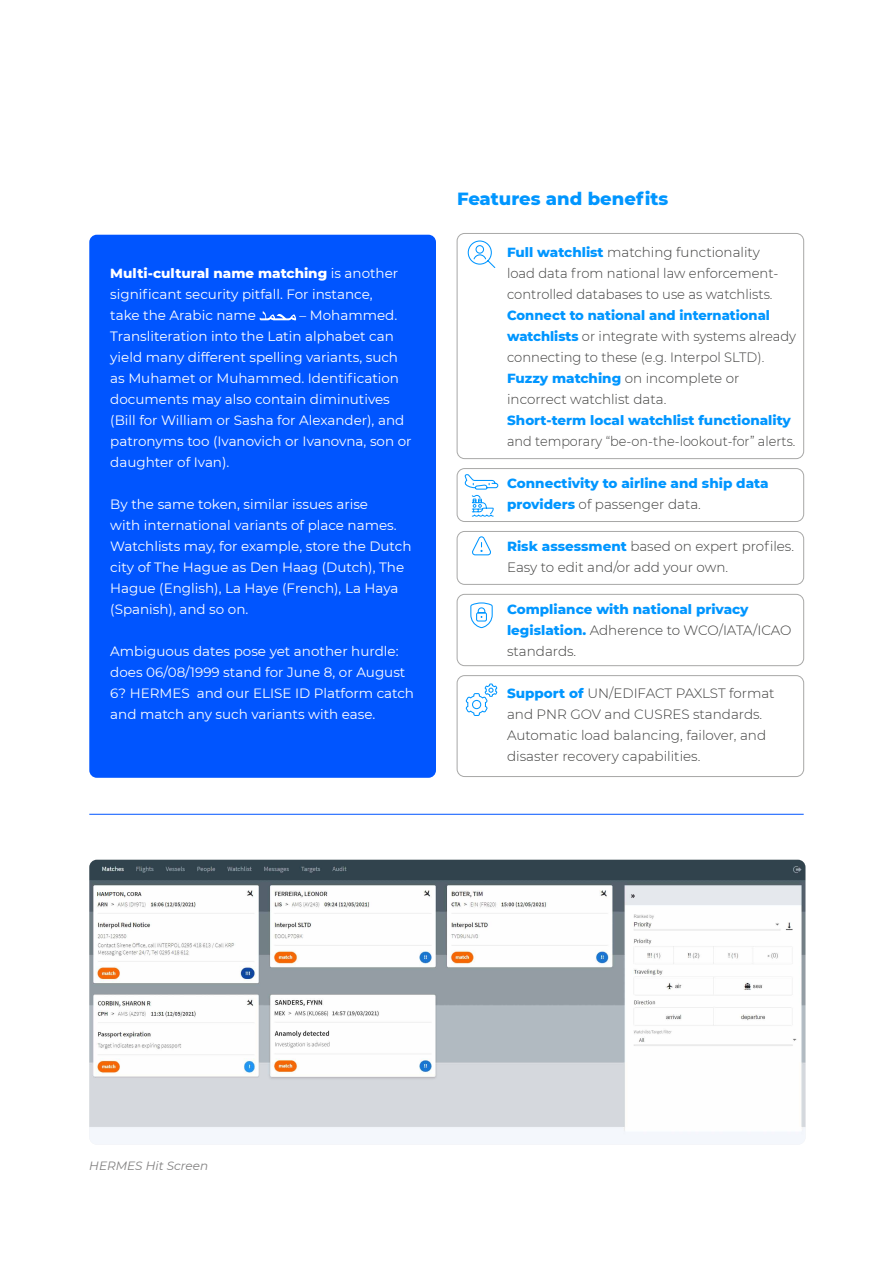
<style>
.page{position:relative;width:893px;height:1263px;background:#fff}
.page>*{position:absolute;margin:0;border:0;box-sizing:border-box;transform-origin:0 0}
.t1{font:800 18px "Montserrat";color:#0096ff}
.t2{font:13.5px/21px "Montserrat";color:#fff}
.t3{font:300 13.5px/21px "Montserrat";color:#3c3c3b}
.t4{font:800 13.5px/21px "Montserrat";color:#0096ff}
.t5{font:300 13.5px "Montserrat";color:#3c3c3b;scale:.95 1}
.t6{font:italic 12px "Montserrat";color:#818080}
.s1{font-weight:800}
.s2{font-weight:800;color:#0096ff}
.s3{font-weight:300;color:#3c3c3b}
</style>
<div class="page">
<img style="left:89px;top:860px;width:716px;height:285px">
<hr style="left:89px;top:814px;width:715px;height:1px;background:#05f">
<div style="left:457px;top:233px;width:347px;height:226px;border:1px solid #a8a8a7;border-radius:8px"></div>
<div style="left:457px;top:468px;width:347px;height:54px;border:1px solid #a8a8a7;border-radius:8px"></div>
<div style="left:457px;top:531px;width:347px;height:54px;border:1px solid #a8a8a7;border-radius:8px"></div>
<div style="left:457px;top:594px;width:347px;height:72px;border:1px solid #a8a8a7;border-radius:8px"></div>
<div style="left:457px;top:675px;width:347px;height:102px;border:1px solid #a8a8a7;border-radius:8px"></div>
<svg style="left:467px;top:240px;width:29px;height:28px"></svg>
<svg style="left:465px;top:683px;width:33px;height:33px"></svg>
<svg style="left:470px;top:602px;width:23px;height:27px"></svg>
<svg style="left:472px;top:536px;width:19px;height:20px"></svg>
<div style="left:89px;top:235px;width:347px;height:543px;background:#05f;border-radius:8px"></div>
<svg style="left:260px;top:311px;width:36px;height:9px"></svg>
<svg style="left:464px;top:474px;width:35px;height:43px"></svg>
<p class="t2" style="left:110px;top:263px;width:290px"><span class="s1">Multi-cultural name matching</span> is another significant security pitfall. For instance, take the Arabic name</p>
<p class="t2" style="left:110px;top:305px;width:303px;text-indent:189px">– Mohammed.<br>Transliteration into the Latin alphabet can yield many different spelling variants, such as Muhamet or Muhammed. Identification documents may also contain diminutives (Bill for William or Sasha for Alexander), and patronyms too (Ivanovich or Ivanovna, son or daughter of Ivan).</p>
<p class="t2" style="left:110px;top:494px;width:303px">By the same token, similar issues arise<br>with international variants of place names.<br>Watchlists may, for example, store the Dutch city of The Hague as Den Haag (Dutch), The Hague (English), La Haye (French), La Haya (Spanish), and so on.</p>
<p class="t2" style="left:110px;top:641px;width:305px">Ambiguous dates pose yet another hurdle: does 06/08/1999 stand for June 8, or August 6? HERMES and our ELISE ID Platform catch and match any such variants with ease.</p>
<h1 class="t1" style="left:457px;top:185px;width:213px">Features and benefits</h1>
<p class="t3" style="left:507px;top:242px;width:273px"><span class="s2">Full watchlist</span> matching functionality load data from national law enforcement&shy;controlled databases to use as watchlists.</p>
<p class="t3" style="left:507px;top:305px;width:290px"><span class="s2">Connect to national and international watchlists</span> or integrate with systems already connecting to these (e.g. Interpol SLTD).<br><span class="s2">Fuzzy matching</span> on incomplete or incorrect watchlist data.</p>
<p class="t4" style="left:507px;top:409px;width:285px">Short-term local watchlist functionality</p>
<p class="t5" style="left:507px;top:432px;width:305px">and temporary “be-on-the-lookout-for” alerts.</p>
<p class="t4" style="left:507px;top:472px;width:263px">Connectivity to airline and ship data providers <span class="s3">of passenger data.</span></p>
<p class="t3" style="left:507px;top:536px;width:289px"><span class="s2">Risk assessment</span> based on expert profiles.<br>Easy to edit and/or add your own.</p>
<p class="t4" style="left:507px;top:598px;width:286px">Compliance with national privacy legislation. <span class="s3">Adherence to WCO/IATA/ICAO standards.</span></p>
<p class="t3" style="left:507px;top:683px;width:269px"><span class="s2">Support of</span> UN/EDIFACT PAXLST format and PNR GOV and CUSRES standards.<br>Automatic load balancing, failover, and disaster recovery capabilities.</p>
<p class="t6" style="left:89px;top:1157px;width:120px">HERMES Hit Screen</p>
</div>
